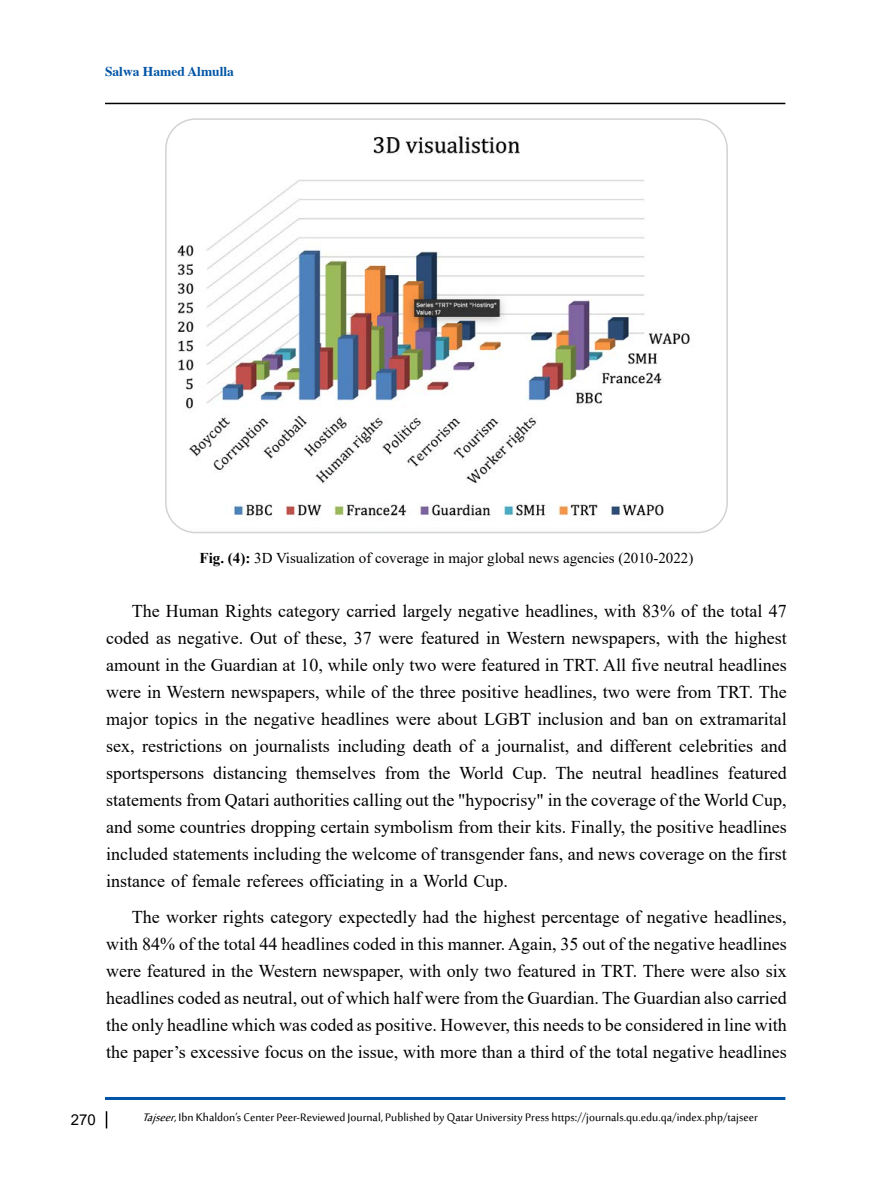
<style>
.page{position:relative;width:893px;height:1191px;background:#fff}
.page>*{position:absolute;margin:0;border:0;box-sizing:border-box;transform-origin:0 0}
.t1{font:18px/27px "Times New Roman";color:#000;text-align:justify}
.t2{font:15px "Sakkal Majalla";color:#000}
.t3{font:15px "Times New Roman";color:#000}
.t4{font:15px "Arial";color:#000}
.t5{font:700 13.5px "Times";color:#0054a6}
.s1{font-weight:700}
.s2{font-style:italic}
</style>
<div class="page">
<hr style="left:105px;top:1097px;width:680px;height:3px;background:#0054a6">
<hr style="left:105px;top:103px;width:680px;height:1px;background:#000">
<svg style="left:106px;top:1111px;width:1px;height:17px"></svg>
<img style="left:168px;top:121px;width:557px;height:410px">
<div style="left:165px;top:118px;width:563px;height:415px;border:2px solid #d1d3d4;border-radius:30px"></div>
<p class="t5" style="left:105px;top:58px;width:131px">Salwa Hamed Almulla</p>
<p class="t3" style="left:200px;top:547px;width:495px"><span class="s1">Fig. (4):</span> 3D Visualization of coverage in major global news agencies (2010-2022)</p>
<p class="t1" style="left:106px;top:597px;width:682px;text-indent:26px">The Human Rights category carried largely negative headlines, with 83% of the total 47 coded as negative. Out of these, 37 were featured in Western newspapers, with the highest amount in the Guardian at 10, while only two were featured in TRT. All five neutral headlines were in Western newspapers, while of the three positive headlines, two were from TRT. The major topics in the negative headlines were about LGBT inclusion and ban on extramarital sex, restrictions on journalists including death of a journalist, and different celebrities and sportspersons distancing themselves from the World Cup. The neutral headlines featured statements from Qatari authorities calling out the "hypocrisy" in the coverage of the World Cup, and some countries dropping certain symbolism from their kits. Finally, the positive headlines included statements including the welcome of transgender fans, and news coverage on the first instance of female referees officiating in a World Cup.</p>
<p class="t1" style="left:106px;top:903px;width:682px;text-indent:26px">The worker rights category expectedly had the highest percentage of negative headlines, with 84% of the total 44 headlines coded in this manner. Again, 35 out of the negative headlines were featured in the Western newspaper, with only two featured in TRT. There were also six headlines coded as neutral, out of which half were from the Guardian. The Guardian also carried the only headline which was coded as positive. However, this needs to be considered in line with the paper’s excessive focus on the issue, with more than a third of the total negative headlines</p>
<p class="t4" style="left:71px;top:1109px;width:27px">270</p>
<p class="t2" style="left:142px;top:1109px;width:617px"><span class="s2">Tajseer</span>, Ibn Khaldon’s Center Peer-Reviewed Journal, Published by Qatar University Press https://journals.qu.edu.qa/index.php/tajseer</p>
</div>
